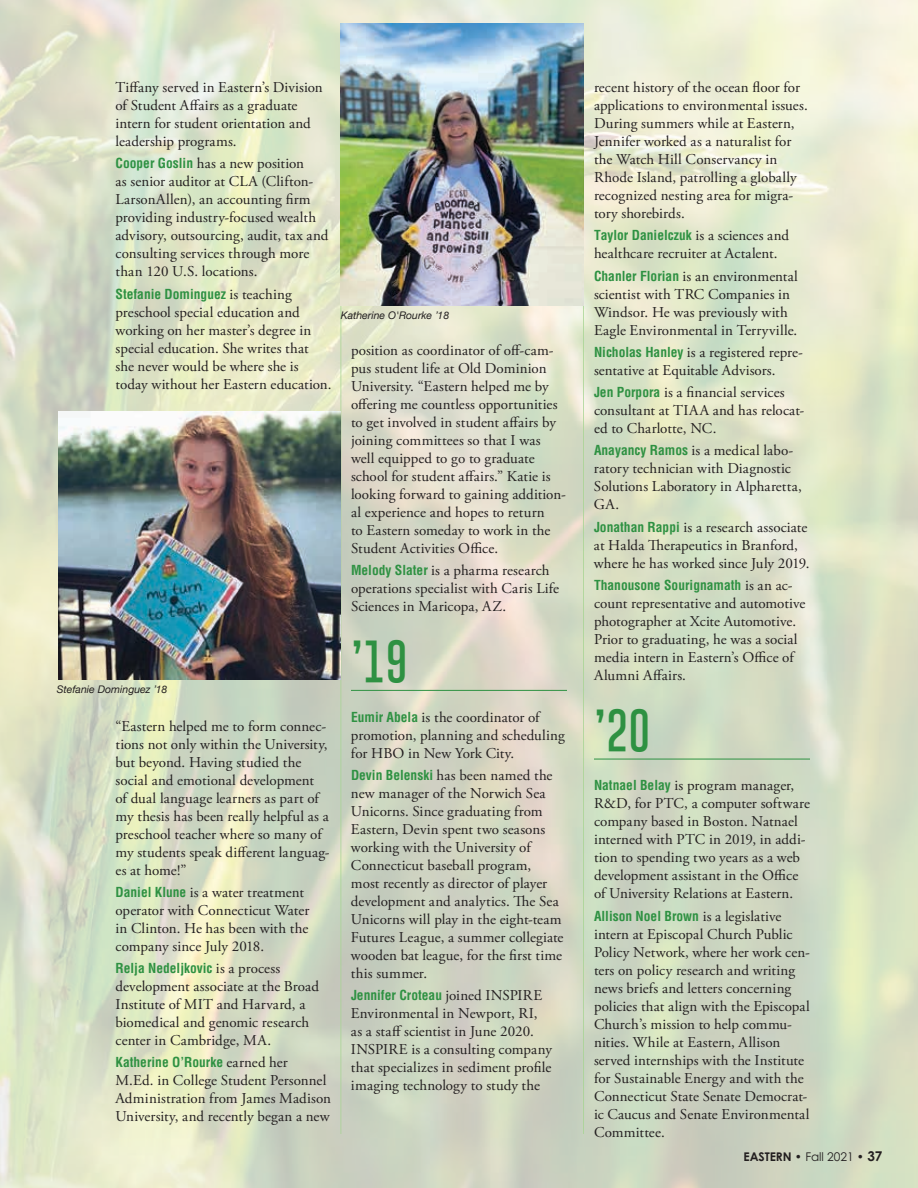
<style>
.page{position:relative;width:918px;height:1188px;background:#fff}
.page>*{position:absolute;margin:0;border:0;box-sizing:border-box;transform-origin:0 0}
.t1{font:100 45px "Gobold";color:#2e9142}
.t2{font:15px/18px "Adobe Garamond Pro";letter-spacing:.005em;color:#231f20}
.t3{font:700 condensed 13.5px "Helvetica LT Std";color:#2e9142}
.t4{font:700 12px "Century Gothic Pro";letter-spacing:-.005em;color:#231f20}
.t5{font:italic 10.5px "Helvetica Neue";color:#231f20}
.s1{font-family:"Helvetica LT Std";font-weight:700;font-stretch:condensed;font-size:13.5px;color:#2e9142}
.s2{font-family:"Adobe Garamond Pro";font-weight:400;font-stretch:normal;font-size:15px;color:#231f20}
.s3{font-weight:400}
.s4{font-size:13.5px}
</style>
<div class="page">
<img style="left:0;top:0;width:918px;height:1188px">
<hr style="left:583px;top:54px;width:1px;height:1080px;background:#a6d491">
<hr style="left:341px;top:54px;width:1px;height:1080px;background:#a6d491">
<hr style="left:594px;top:759px;width:216px;height:1px;background:#2e9142">
<hr style="left:351px;top:690px;width:216px;height:1px;background:#2e9142">
<img style="left:341px;top:23px;width:243px;height:283px">
<img style="left:58px;top:411px;width:283px;height:268px">
<p class="t2" style="left:115px;top:79px;width:209px">Tiffany served in Eastern’s Division of Student Affairs as a graduate intern for student orientation and leadership programs.</p>
<p class="t2" style="left:115px;top:155px;width:214px"><span class="s1">Cooper Goslin</span> has a new position<br>as senior auditor at CLA (Clifton-LarsonAllen), an accounting firm providing industry-focused wealth advisory, outsourcing, audit, tax and consulting services through more than 120 U.S. locations.</p>
<p class="t3" style="left:116px;top:285px;width:178px">Stefanie Dominguez <span class="s2">is teaching</span></p>
<p class="t2" style="left:116px;top:303px;width:218px">preschool special education and working on her master’s degree in special education. She writes that<br>she never would be where she is today without her Eastern education.</p>
<p class="t5" style="left:57px;top:682px;width:112px">Stefanie Dominguez ʼ18</p>
<p class="t2" style="left:116px;top:717px;width:216px">“Eastern helped me to form connec&shy;tions not only within the University, but beyond. Having studied the social and emotional development<br>of dual language learners as part of my thesis has been really helpful as a preschool teacher where so many of my students speak different languag&shy;es at home!”</p>
<p class="t2" style="left:115px;top:884px;width:195px"><span class="s1">Daniel Klune</span> is a water treatment operator with Connecticut Water in Clinton. He has been with the company since July 2018.</p>
<p class="t3" style="left:116px;top:960px;width:166px">Relja Nedeljkovic <span class="s2">is a process</span></p>
<p class="t2" style="left:115px;top:978px;width:205px">development associate at the Broad<br>Institute of MIT and Harvard, a biomedical and genomic research center in Cambridge, MA.</p>
<p class="t3" style="left:116px;top:1054px;width:174px">Katherine O’Rourke <span class="s2">earned her</span></p>
<p class="t2" style="left:115px;top:1072px;width:217px">M.Ed. in College Student Personnel<br>Administration from James Madison<br>University, and recently began a new</p>
<p class="t5" style="left:341px;top:308px;width:110px">Katherine O'Rourke ʼ18</p>
<p class="t2" style="left:351px;top:342px;width:216px">position as coordinator of off-cam&shy;pus student life at Old Dominion University. “Eastern helped me by offering me countless opportunities to get involved in student affairs by joining committees so that I was well equipped to go to graduate school for student affairs.” Katie is looking forward to gaining addition&shy;al experience and hopes to return<br>to Eastern someday to work in the Student Activities Office.</p>
<p class="t2" style="left:351px;top:562px;width:210px"><span class="s1">Melody Slater</span> is a pharma research operations specialist with Caris Life<br>Sciences in Maricopa, AZ.</p>
<h1 class="t1" style="left:351px;top:634px;width:58px">’19</h1>
<p class="t2" style="left:351px;top:708px;width:215px"><span class="s1">Eumir Abela</span> is the coordinator of promotion, planning and scheduling for HBO in New York City.</p>
<p class="t2" style="left:351px;top:767px;width:214px"><span class="s1">Devin Belenski</span> has been named the new manager of the Norwich Sea<br>Unicorns. Since graduating from<br>Eastern, Devin spent two seasons working with the University of<br>Connecticut baseball program, most recently as director of player development and analytics. The Sea<br>Unicorns will play in the eight-team<br>Futures League, a summer collegiate wooden bat league, for the first time this summer.</p>
<p class="t3" style="left:351px;top:987px;width:193px">Jennifer Croteau <span class="s2">joined INSPIRE</span></p>
<p class="t2" style="left:351px;top:1005px;width:203px">Environmental in Newport, RI, as a staff scientist in June 2020.<br>INSPIRE is a consulting company that specializes in sediment profile imaging technology to study the</p>
<p class="t2" style="left:594px;top:79px;width:215px">recent history of the ocean floor for applications to environmental issues.<br>During summers while at Eastern, Jennifer worked as a naturalist for the Watch Hill Conservancy in Rhode Island, patrolling a globally recognized nesting area for migra&shy;tory shorebirds.</p>
<p class="t3" style="left:594px;top:227px;width:197px">Taylor Danielczuk <span class="s2">is a sciences and</span></p>
<p class="t2" style="left:594px;top:243px;width:205px;line-height:22.4px">healthcare recruiter at Actalent.<br><span class="s1">Chanler Florian</span> is an environmental</p>
<p class="t2" style="left:594px;top:285px;width:205px">scientist with TRC Companies in<br>Windsor. He was previously with<br>Eagle Environmental in Terryville.</p>
<p class="t2" style="left:594px;top:344px;width:211px"><span class="s1">Nicholas Hanley</span> is a registered repre&shy;sentative at Equitable Advisors.</p>
<p class="t2" style="left:594px;top:384px;width:212px"><span class="s1">Jen Porpora</span> is a financial services consultant at TIAA and has relocat&shy;ed to Charlotte, NC.</p>
<p class="t2" style="left:594px;top:442px;width:209px"><span class="s1">Anayancy Ramos</span> is a medical labo&shy;ratory technician with Diagnostic<br>Solutions Laboratory in Alpharetta,<br>GA.</p>
<p class="t2" style="left:594px;top:519px;width:217px"><span class="s1">Jonathan Rappi</span> is a research associate at Halda Therapeutics in Branford, where he has worked since July 2019.</p>
<p class="t3" style="left:594px;top:577px;width:200px">Thanousone Sourignamath <span class="s2">is an ac-</span></p>
<p class="t2" style="left:594px;top:595px;width:213px">count representative and automotive photographer at Xcite Automotive.<br>Prior to graduating, he was a social media intern in Eastern’s Office of<br>Alumni Affairs.</p>
<h1 class="t1" style="left:594px;top:702px;width:58px">’20</h1>
<p class="t2" style="left:594px;top:777px;width:218px"><span class="s1">Natnael Belay</span> is program manager, R&amp;D, for PTC, a computer software company based in Boston. Natnael interned with PTC in 2019, in addi&shy;tion to spending two years as a web development assistant in the Office of University Relations at Eastern.</p>
<p class="t3" style="left:594px;top:907px;width:189px">Allison Noel Brown <span class="s2">is a legislative</span></p>
<p class="t2" style="left:594px;top:925px;width:218px">intern at Episcopal Church Public Policy Network, where her work cen&shy;ters on policy research and writing news briefs and letters concerning policies that align with the Episcopal Church’s mission to help commu&shy;nities. While at Eastern, Allison served internships with the Institute for Sustainable Energy and with the Connecticut State Senate Democrat&shy;ic Caucus and Senate Environmental Committee.</p>
<p class="t4" style="left:744px;top:1149px;width:140px">EASTERN • <span class="s3">Fall 2021</span> • <span class="s4">37</span></p>
</div>
